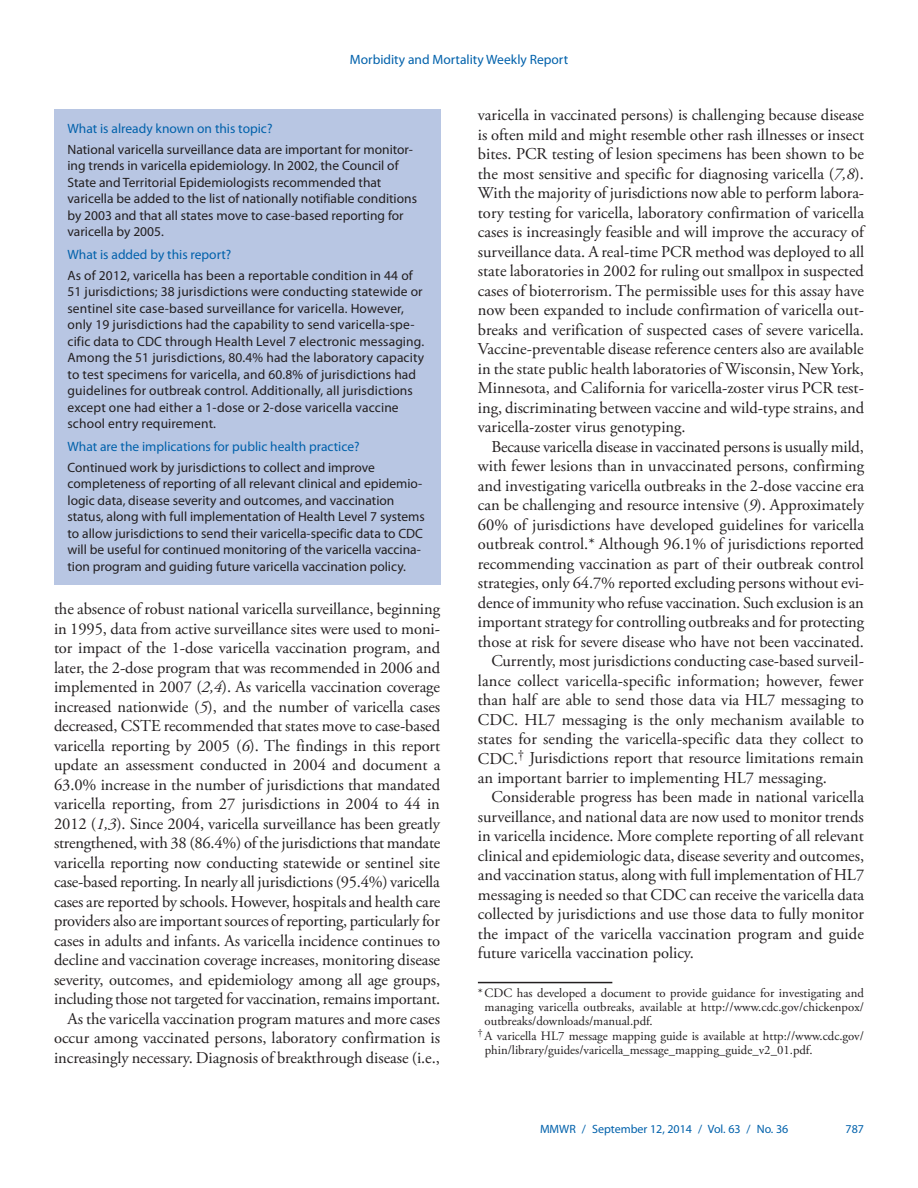
<style>
.page{position:relative;width:918px;height:1188px;background:#fff}
.page>*{position:absolute;margin:0;border:0;box-sizing:border-box;transform-origin:0 0}
.body_copy{font:16.5px/19.5px "Adobe Garamond Pro";color:#231f20;text-align:justify}
.fb_answer{font:13.5px/16.5px "Myriad Pro";color:#231f20}
.fb_question{font:13.5px "Myriad Pro";color:#0161ab}
.footnote_w_rule_text{font:12.75px/14.2px "Adobe Garamond Pro";color:#231f20;text-align:justify}
.footnote_no_rule_tex{font:12.75px/14.2px "Adobe Garamond Pro";color:#231f20}
.t1{font:12px "Myriad Pro";color:#0161ab}
.s1{font-style:italic}
</style>
<div class="page">
<hr style="left:478px;top:982px;width:134px;height:1px;background:#231f20">
<div style="left:54px;top:109px;width:386px;height:475px;background:#b8c6e3"></div>
<p class="fb_question" style="left:350px;top:51px;width:220px">Morbidity and Mortality Weekly Report</p>
<p class="fb_question" style="left:68px;top:120px;width:206px">What is already known on this topic?</p>
<p class="fb_answer" style="left:68px;top:141px;width:351px">National varicella surveillance data are important for monitor&shy;ing trends in varicella epidemiology. In 2002, the Council of State and Territorial Epidemiologists recommended that varicella be added to the list of nationally notifiable conditions by 2003 and that all states move to case-based reporting for varicella by 2005.</p>
<p class="fb_question" style="left:68px;top:246px;width:165px">What is added by this report?</p>
<p class="fb_answer" style="left:68px;top:267px;width:358px">As of 2012, varicella has been a reportable condition in 44 of 51 jurisdictions; 38 jurisdictions were conducting statewide or sentinel site case-based surveillance for varicella. However, only 19 jurisdictions had the capability to send varicella-spe&shy;cific data to CDC through Health Level 7 electronic messaging.<br>Among the 51 jurisdictions, 80.4% had the laboratory capacity to test specimens for varicella, and 60.8% of jurisdictions had guidelines for outbreak control. Additionally, all jurisdictions except one had either a 1-dose or 2-dose varicella vaccine school entry requirement.</p>
<p class="fb_question" style="left:68px;top:438px;width:294px">What are the implications for public health practice?</p>
<p class="fb_answer" style="left:68px;top:459px;width:359px">Continued work by jurisdictions to collect and improve completeness of reporting of all relevant clinical and epidemio&shy;logic data, disease severity and outcomes, and vaccination status, along with full implementation of Health Level 7 systems to allow jurisdictions to send their varicella-specific data to CDC will be useful for continued monitoring of the varicella vaccina&shy;tion program and guiding future varicella vaccination policy.</p>
<p class="body_copy" style="left:54px;top:600px;width:388px">the absence of robust national varicella surveillance, beginning in 1995, data from active surveillance sites were used to moni&shy;tor impact of the 1-dose varicella vaccination program, and later, the 2-dose program that was recommended in 2006 and implemented in 2007 (<span class="s1">2,4</span>). As varicella vaccination coverage increased nationwide (<span class="s1">5</span>), and the number of varicella cases decreased, CSTE recommended that states move to case-based varicella reporting by 2005 (<span class="s1">6</span>). The findings in this report update an assessment conducted in 2004 and document a 63.0% increase in the number of jurisdictions that mandated varicella reporting, from 27 jurisdictions in 2004 to 44 in 2012 (<span class="s1">1,3</span>). Since 2004, varicella surveillance has been greatly strengthened, with 38 (86.4%) of the jurisdictions that mandate varicella reporting now conducting statewide or sentinel site case-based reporting. In nearly all jurisdictions (95.4%) varicella cases are reported by schools. However, hospitals and health care providers also are important sources of reporting, particularly for cases in adults and infants. As varicella incidence continues to decline and vaccination coverage increases, monitoring disease severity, outcomes, and epidemiology among all age groups, including those not targeted for vaccination, remains important.</p>
<p class="body_copy" style="left:54px;top:1009px;width:388px;text-indent:13px">As the varicella vaccination program matures and more cases occur among vaccinated persons, laboratory confirmation is increasingly necessary. Diagnosis of breakthrough disease (i.e.,</p>
<p class="body_copy" style="left:478px;top:106px;width:388px">varicella in vaccinated persons) is challenging because disease is often mild and might resemble other rash illnesses or insect bites. PCR testing of lesion specimens has been shown to be the most sensitive and specific for diagnosing varicella (<span class="s1">7,8</span>).<br>With the majority of jurisdictions now able to perform labora&shy;tory testing for varicella, laboratory confirmation of varicella cases is increasingly feasible and will improve the accuracy of surveillance data. A real-time PCR method was deployed to all state laboratories in 2002 for ruling out smallpox in suspected cases of bioterrorism. The permissible uses for this assay have now been expanded to include confirmation of varicella out&shy;breaks and verification of suspected cases of severe varicella.<br>Vaccine-preventable disease reference centers also are available in the state public health laboratories of Wisconsin, New York, Minnesota, and California for varicella-zoster virus PCR test&shy;ing, discriminating between vaccine and wild-type strains, and varicella-zoster virus genotyping.</p>
<p class="body_copy" style="left:478px;top:437px;width:388px;text-indent:13px">Because varicella disease in vaccinated persons is usually mild, with fewer lesions than in unvaccinated persons, confirming and investigating varicella outbreaks in the 2-dose vaccine era can be challenging and resource intensive (<span class="s1">9</span>). Approximately 60% of jurisdictions have developed guidelines for varicella outbreak control.* Although 96.1% of jurisdictions reported recommending vaccination as part of their outbreak control strategies, only 64.7% reported excluding persons without evi&shy;dence of immunity who refuse vaccination. Such exclusion is an important strategy for controlling outbreaks and for protecting those at risk for severe disease who have not been vaccinated.</p>
<p class="body_copy" style="left:478px;top:652px;width:388px;text-indent:14px">Currently, most jurisdictions conducting case-based surveil&shy;lance collect varicella-specific information; however, fewer than half are able to send those data via HL7 messaging to CDC. HL7 messaging is the only mechanism available to states for sending the varicella-specific data they collect to CDC.<sup>†</sup> Jurisdictions report that resource limitations remain an important barrier to implementing HL7 messaging.</p>
<p class="body_copy" style="left:478px;top:788px;width:388px;text-indent:13px">Considerable progress has been made in national varicella surveillance, and national data are now used to monitor trends in varicella incidence. More complete reporting of all relevant clinical and epidemiologic data, disease severity and outcomes, and vaccination status, along with full implementation of HL7 messaging is needed so that CDC can receive the varicella data collected by jurisdictions and use those data to fully monitor the impact of the varicella vaccination program and guide future varicella vaccination policy.</p>
<p class="footnote_w_rule_text" style="left:485px;top:986px;width:381px;text-indent:-7px">*CDC has developed a document to provide guidance for investigating and managing varicella outbreaks, available at http://www.cdc.gov/chickenpox/ outbreaks/downloads/manual.pdf.</p>
<p class="footnote_no_rule_tex" style="left:485px;top:1029px;width:381px;text-indent:-7px"><sup>†</sup> A varicella HL7 message mapping guide is available at http://www.cdc.gov/ phin/library/guides/varicella_message_mapping_guide_v2_01.pdf.</p>
<p class="t1" style="left:540px;top:1121px;width:250px">MMWR / September 12, 2014 / Vol. 63 / No. 36</p>
<p class="t1" style="left:846px;top:1121px;width:20px">787</p>
</div>
